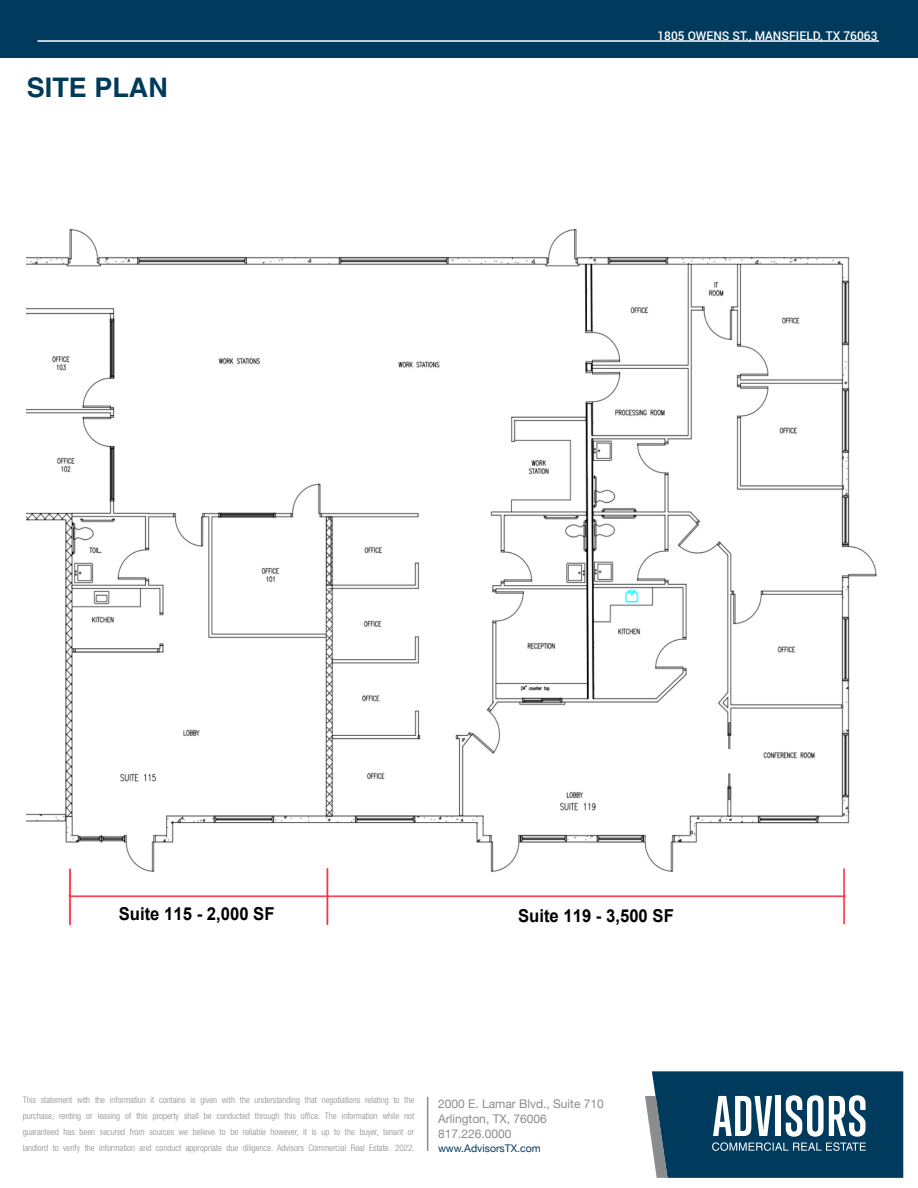
<style>
.page{position:relative;width:918px;height:1188px;background:#fff}
.page>*{position:absolute;margin:0;border:0;box-sizing:border-box;transform-origin:0 0}
.t1{font:700 27px "Helvetica";color:#023b5a}
.t2{font:700 17.85px "Arial";color:#000;scale:.94 1}
.t3{font:12px "Helvetica Neue";color:#8b8c8e}
.t4{font:500 12px "Roboto";color:#fff}
.t5{font:10.5px "Helvetica Neue";color:#023b5a}
.t6{font:300 condensed 9px/15.9px "Helvetica Neue LT Std";color:#8b8c8e;text-align:justify}
</style>
<div class="page">
<svg style="left:645px;top:1071px;width:258px;height:107px;background:#32607b"></svg>
<hr style="left:427px;top:1097px;width:1px;height:54px;background:#8b8c8e">
<div style="left:0;top:0;width:918px;height:58px;background:#003a5d"></div>
<hr style="left:38px;top:40px;width:841px;height:2px;background:#fff">
<img style="left:26px;top:229px;width:851px;height:697px">
<p class="t1" style="left:27px;top:71px;width:143px">SITE PLAN</p>
<p class="t4" style="left:657px;top:27px;width:222px">1805 OWENS ST., MANSFIELD, TX 76063</p>
<p class="t2" style="left:119px;top:901px;width:167px">Suite 115 - 2,000 SF</p>
<p class="t2" style="left:518px;top:904px;width:167px">Suite 119 - 3,500 SF</p>
<p class="t6" style="left:23px;top:1092px;width:393px">This statement with the information it contains is given with the understanding that negotiations relating to the purchase, renting or leasing of this property shall be conducted through this office. The information while not guaranteed has been secured from sources we believe to be reliable however, it is up to the buyer, tenant or landlord to verify the information and conduct appropriate due diligence. Advisors Commercial Real Estate. 2022.</p>
<p class="t3" style="left:438px;top:1097px;width:167px">2000 E. Lamar Blvd., Suite 710</p>
<p class="t3" style="left:438px;top:1111px;width:110px">Arlington, TX, 76006</p>
<p class="t3" style="left:438px;top:1126px;width:75px">817.226.0000</p>
<p class="t5" style="left:438px;top:1142px;width:104px">www.AdvisorsTX.com</p>
</div>
